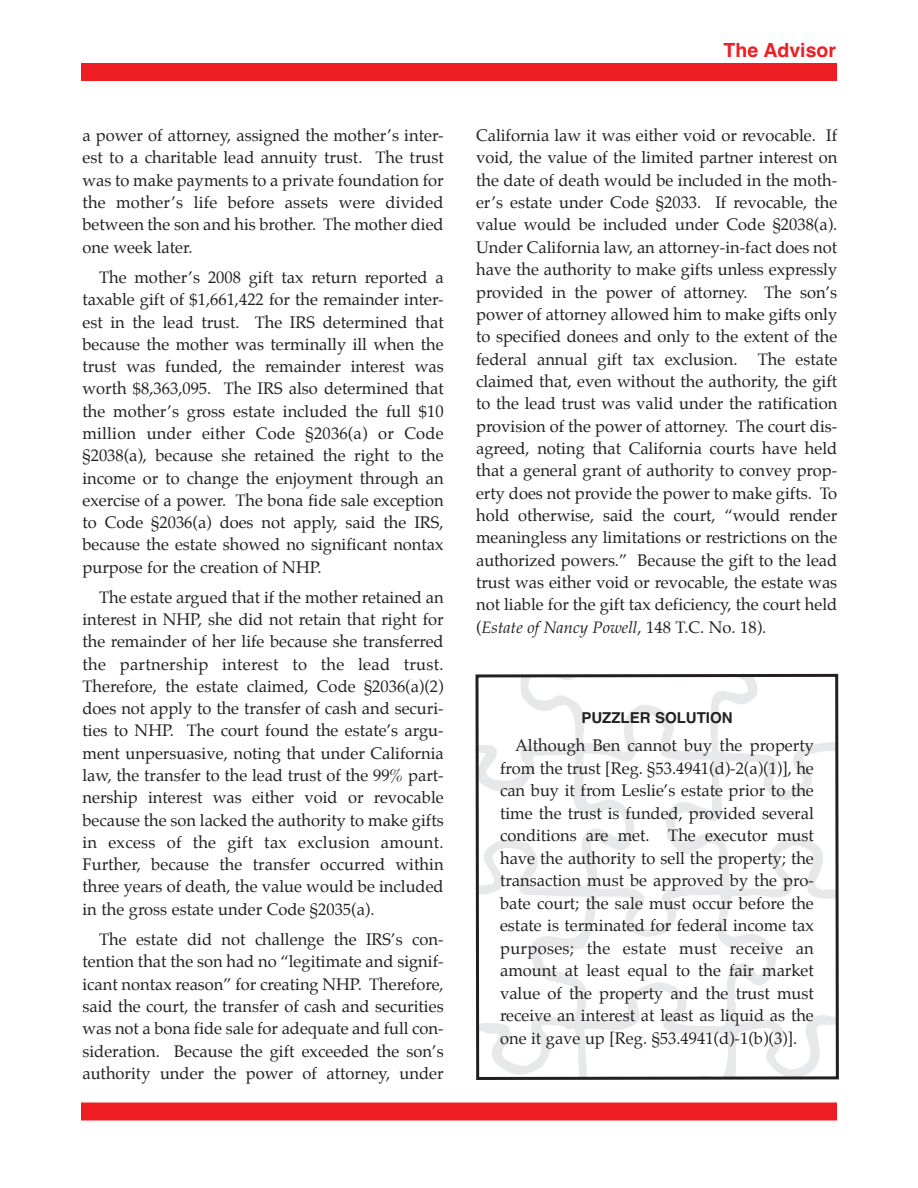
<style>
.page{position:relative;width:918px;height:1188px;background:#fff}
.page>*{position:absolute;margin:0;border:0;box-sizing:border-box;transform-origin:0 0}
.t1{font:700 19.5px "Helvetica";color:#ee1e24}
.t2{font:16.5px/22.4px "Palatino";color:#231f20;text-align:justify}
.t3{font:700 15px "Helvetica";color:#231f20}
.s1{font-style:italic}
</style>
<div class="page">
<div style="left:81px;top:63px;width:756px;height:18px;background:#ee1e24"></div>
<div style="left:81px;top:1102px;width:756px;height:18px;background:#ee1e24"></div>
<svg style="left:475px;top:673px;width:364px;height:407px"></svg>
<p class="t2" style="left:82px;top:125px;width:363px">a power of attorney, assigned the mother’s inter&shy;est to a charitable lead annuity trust. The trust was to make payments to a private foundation for the mother’s life before assets were divided between the son and his brother. The mother died one week later.</p>
<p class="t2" style="left:83px;top:268px;width:363px;text-indent:17px">The mother’s 2008 gift tax return reported a taxable gift of $1,661,422 for the remainder inter&shy;est in the lead trust. The IRS determined that because the mother was terminally ill when the trust was funded, the remainder interest was worth $8,363,095. The IRS also determined that the mother’s gross estate included the full $10 million under either Code §2036(a) or Code §2038(a), because she retained the right to the income or to change the enjoyment through an exercise of a power. The bona fide sale exception to Code §2036(a) does not apply, said the IRS, because the estate showed no significant nontax purpose for the creation of NHP.</p>
<p class="t2" style="left:82px;top:587px;width:363px;text-indent:17px">The estate argued that if the mother retained an interest in NHP, she did not retain that right for the remainder of her life because she transferred the partnership interest to the lead trust.<br>Therefore, the estate claimed, Code §2036(a)(2) does not apply to the transfer of cash and securi&shy;ties to NHP. The court found the estate’s argu&shy;ment unpersuasive, noting that under California law, the transfer to the lead trust of the 99% part&shy;nership interest was either void or revocable because the son lacked the authority to make gifts in excess of the gift tax exclusion amount.<br>Further, because the transfer occurred within three years of death, the value would be included in the gross estate under Code §2035(a).</p>
<p class="t2" style="left:82px;top:929px;width:363px;text-indent:17px">The estate did not challenge the IRS’s con&shy;tention that the son had no “legitimate and signif&shy;icant nontax reason” for creating NHP. Therefore, said the court, the transfer of cash and securities was not a bona fide sale for adequate and full con&shy;sideration. Because the gift exceeded the son’s authority under the power of attorney, under</p>
<p class="t1" style="left:724px;top:39px;width:114px">The Advisor</p>
<p class="t2" style="left:476px;top:125px;width:363px">California law it was either void or revocable. If void, the value of the limited partner interest on the date of death would be included in the moth&shy;er’s estate under Code §2033. If revocable, the value would be included under Code §2038(a).<br>Under California law, an attorney-in-fact does not have the authority to make gifts unless expressly provided in the power of attorney. The son’s power of attorney allowed him to make gifts only to specified donees and only to the extent of the federal annual gift tax exclusion. The estate claimed that, even without the authority, the gift to the lead trust was valid under the ratification provision of the power of attorney. The court dis&shy;agreed, noting that California courts have held that a general grant of authority to convey prop&shy;erty does not provide the power to make gifts. To hold otherwise, said the court, “would render meaningless any limitations or restrictions on the authorized powers.” Because the gift to the lead trust was either void or revocable, the estate was not liable for the gift tax deficiency, the court held (<span class="s1">Estate of Nancy Powell</span>, 148 T.C. No. 18).</p>
<p class="t3" style="left:581px;top:709px;width:153px">PUZZLER SOLUTION</p>
<p class="t2" style="left:500px;top:736px;width:315px;text-indent:15px">Although Ben cannot buy the property from the trust [Reg. §53.4941(d)-2(a)(1)], he can buy it from Leslie’s estate prior to the time the trust is funded, provided several conditions are met. The executor must have the authority to sell the property; the transaction must be approved by the pro&shy;bate court; the sale must occur before the estate is terminated for federal income tax purposes; the estate must receive an amount at least equal to the fair market value of the property and the trust must receive an interest at least as liquid as the one it gave up [Reg. §53.4941(d)-1(b)(3)].</p>
</div>
